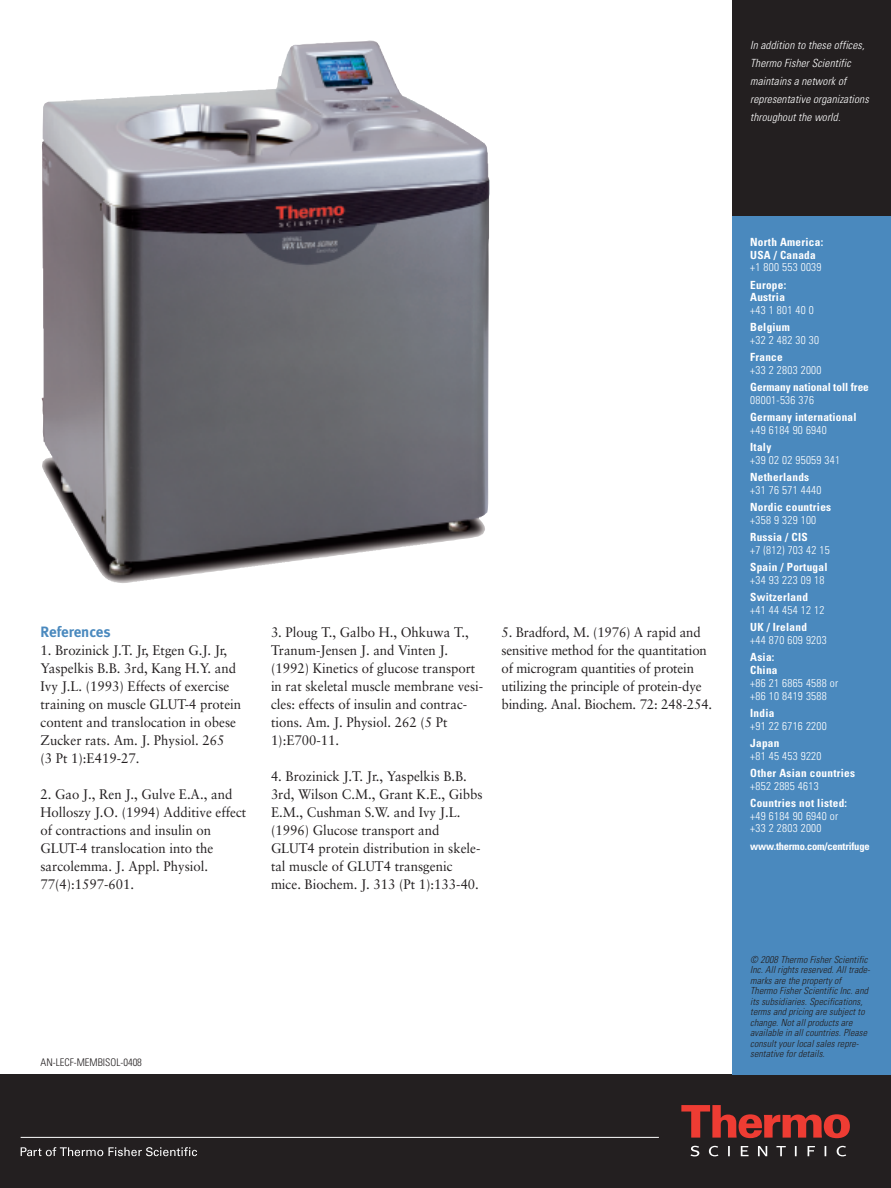
<style>
.page{position:relative;width:891px;height:1188px;background:#fff}
.page>*{position:absolute;margin:0;border:0;box-sizing:border-box;transform-origin:0 0}
.t1{font:15px "Meta Bold LF";letter-spacing:-.005em;color:#4a89be}
.t2{font:13.8px/18px "Sabon";color:#231f20;scale:.95 1}
.t3{font:300 condensed 11.25px/12.8px "Univers";letter-spacing:.025em;color:#fff}
.t4{font:700 condensed 11.25px/12.8px "Univers";letter-spacing:.025em;color:#fff}
.t5{font:italic 300 condensed 11.25px/18px "Univers";letter-spacing:.01em;color:#fff}
.t6{font:700 condensed 11.25px "Univers";color:#fff}
.t7{font:700 condensed 10.5px "Univers";letter-spacing:-.015em;color:#fff}
.t8{font:300 condensed 10.5px "Univers";color:#231f20}
.t9{font:italic 300 condensed 9.75px/10.5px "Univers";letter-spacing:.01em;color:#231f20}
</style>
<div class="page">
<div style="left:0;top:1074px;width:891px;height:114px;background:#231f20"></div>
<svg style="left:21px;top:1147px;width:82px;height:9px"></svg>
<svg style="left:109px;top:1147px;width:88px;height:9px"></svg>
<svg style="left:681px;top:1105px;width:169px;height:33px"></svg>
<svg style="left:691px;top:1146px;width:155px;height:10px"></svg>
<hr style="left:21px;top:1137px;width:638px;height:1px;background:#fff">
<div style="left:732px;top:216px;width:159px;height:859px;background:#4a89be"></div>
<div style="left:732px;top:0;width:159px;height:216px;background:#231f20"></div>
<img style="left:41px;top:40px;width:449px;height:512px">
<p class="t5" style="left:750px;top:37px;width:120px">In addition to these offices,<br>Thermo Fisher Scientific maintains a network of representative organizations throughout the world.</p>
<p class="t1" style="left:40px;top:627px;width:72px">References</p>
<p class="t2" style="left:40px;top:643px;width:213px">1. Brozinick J.T. Jr, Etgen G.J. Jr,<br>Yaspelkis B.B. 3rd, Kang H.Y. and<br>Ivy J.L. (1993) Effects of exercise training on muscle GLUT-4 protein content and translocation in obese<br>Zucker rats. Am. J. Physiol. 265<br>(3 Pt 1):E419-27.</p>
<p class="t2" style="left:40px;top:787px;width:218px">2. Gao J., Ren J., Gulve E.A., and<br>Holloszy J.O. (1994) Additive effect of contractions and insulin on<br>GLUT-4 translocation into the sarcolemma. J. Appl. Physiol.<br>77(4):1597-601.</p>
<p class="t2" style="left:271px;top:624px;width:225px">3. Ploug T., Galbo H., Ohkuwa T.,<br>Tranum-Jensen J. and Vinten J. (1992) Kinetics of glucose transport in rat skeletal muscle membrane vesi&shy;cles: effects of insulin and contrac&shy;tions. Am. J. Physiol. 262 (5 Pt<br>1):E700-11.</p>
<p class="t2" style="left:271px;top:768px;width:224px">4. Brozinick J.T. Jr., Yaspelkis B.B.<br>3rd, Wilson C.M., Grant K.E., Gibbs E.M., Cushman S.W. and Ivy J.L. (1996) Glucose transport and GLUT4 protein distribution in skele&shy;tal muscle of GLUT4 transgenic mice. Biochem. J. 313 (Pt 1):133-40.</p>
<p class="t2" style="left:501px;top:624px;width:223px">5. Bradford, M. (1976) A rapid and sensitive method for the quantitation of microgram quantities of protein utilizing the principle of protein-dye binding. Anal. Biochem. 72: 248-254.</p>
<p class="t8" style="left:40px;top:1059px;width:103px">AN-LECF-MEMBISOL-0408</p>
<p class="t4" style="left:750px;top:236px;width:75px">North America:<br>USA / Canada</p>
<p class="t3" style="left:750px;top:262px;width:73px">+1 800 553 0039</p>
<p class="t4" style="left:750px;top:279px;width:38px">Europe:<br>Austria</p>
<p class="t3" style="left:750px;top:305px;width:65px">+43 1 801 40 0</p>
<p class="t4" style="left:750px;top:322px;width:41px">Belgium</p>
<p class="t3" style="left:750px;top:335px;width:70px">+32 2 482 30 30</p>
<p class="t4" style="left:750px;top:352px;width:34px">France</p>
<p class="t3" style="left:750px;top:365px;width:73px">+33 2 2803 2000</p>
<p class="t6" style="left:750px;top:383px;width:120px">Germany national toll free</p>
<p class="t3" style="left:750px;top:395px;width:65px">08001-536 376</p>
<p class="t4" style="left:750px;top:412px;width:108px">Germany international</p>
<p class="t3" style="left:750px;top:425px;width:78px">+49 6184 90 6940</p>
<p class="t4" style="left:750px;top:442px;width:23px">Italy</p>
<p class="t3" style="left:750px;top:455px;width:91px">+39 02 02 95059 341</p>
<p class="t4" style="left:750px;top:472px;width:61px">Netherlands</p>
<p class="t3" style="left:750px;top:485px;width:73px">+31 76 571 4440</p>
<p class="t4" style="left:750px;top:502px;width:83px">Nordic countries</p>
<p class="t3" style="left:750px;top:515px;width:68px">+358 9 329 100</p>
<p class="t4" style="left:750px;top:532px;width:59px">Russia / CIS</p>
<p class="t3" style="left:750px;top:545px;width:81px">+7 (812) 703 42 15</p>
<p class="t4" style="left:750px;top:562px;width:79px">Spain / Portugal</p>
<p class="t3" style="left:750px;top:575px;width:76px">+34 93 223 09 18</p>
<p class="t4" style="left:750px;top:592px;width:59px">Switzerland</p>
<p class="t3" style="left:750px;top:605px;width:76px">+41 44 454 12 12</p>
<p class="t4" style="left:750px;top:622px;width:58px">UK / Ireland</p>
<p class="t3" style="left:750px;top:635px;width:78px">+44 870 609 9203</p>
<p class="t4" style="left:750px;top:652px;width:29px">Asia:<br>China</p>
<p class="t3" style="left:750px;top:678px;width:90px">+86 21 6865 4588 or +86 10 8419 3588</p>
<p class="t4" style="left:750px;top:707px;width:26px">India</p>
<p class="t3" style="left:750px;top:720px;width:78px">+91 22 6716 2200</p>
<p class="t4" style="left:750px;top:737px;width:31px">Japan</p>
<p class="t3" style="left:750px;top:750px;width:73px">+81 45 453 9220</p>
<p class="t4" style="left:750px;top:767px;width:106px">Other Asian countries</p>
<p class="t3" style="left:750px;top:780px;width:70px">+852 2885 4613</p>
<p class="t4" style="left:750px;top:797px;width:98px">Countries not listed:</p>
<p class="t3" style="left:750px;top:810px;width:90px">+49 6184 90 6940 or +33 2 2803 2000</p>
<p class="t7" style="left:750px;top:842px;width:121px">www.thermo.com/centrifuge</p>
<p class="t9" style="left:750px;top:955px;width:122px">© 2008 Thermo Fisher Scientific<br>Inc. All rights reserved. All trade&shy;marks are the property of<br>Thermo Fisher Scientific Inc. and its subsidiaries. Specifications, terms and pricing are subject to change. Not all products are available in all countries. Please consult your local sales repre&shy;sentative for details.</p>
</div>
